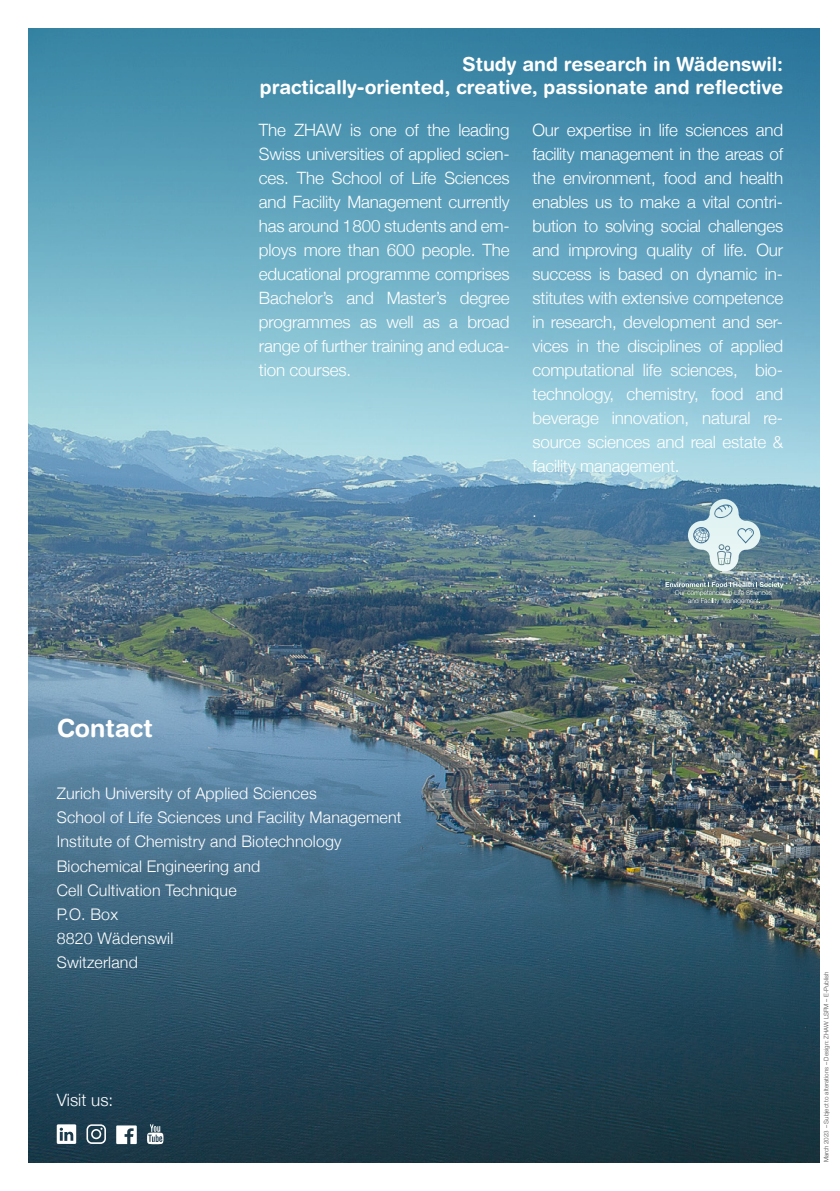
<style>
.page{position:relative;width:840px;height:1191px;background:#fff}
.page>*{position:absolute;margin:0;border:0;box-sizing:border-box;transform-origin:0 0}
.t1{font:700 25px "Helvetica Rounded LT Std";color:#fff}
.t2{font:700 19.4px/23.6px "Helvetica Rounded LT Std";color:#fff;text-align:right}
.t3{font:300 17px/24px "Helvetica Neue";letter-spacing:-.01em;color:#fff;text-align:justify}
.t4{font:300 16px/24px "Helvetica Neue";letter-spacing:.01em;color:#fff}
.t5{font:300 15px "Helvetica Neue";color:#fff}
.t6{font:300 6.2px "Helvetica Neue";color:#474847}
</style>
<div class="page">
<img style="left:28px;top:714px;width:791px;height:448px">
<svg style="left:147px;top:1124px;width:16px;height:20px"></svg>
<svg style="left:57px;top:1124px;width:19px;height:20px"></svg>
<svg style="left:86px;top:1124px;width:20px;height:20px"></svg>
<svg style="left:116px;top:1125px;width:21px;height:19px"></svg>
<img style="left:28px;top:28px;width:791px;height:686px">
<p class="t2" style="left:260px;top:52px;width:524px">Study and research in Wädenswil:<br>practically-oriented, creative, passionate and reflective</p>
<p class="t3" style="left:259px;top:116px;width:252px">The ZHAW is one of the leading Swiss universities of applied scien‑ ces. The School of Life Sciences and Facility Management currently has around 1800 students and em‑ ploys more than 600 people. The educational programme comprises Bachelor’s and Master’s degree programmes as well as a broad range of further training and educa‑ tion courses.</p>
<p class="t3" style="left:532px;top:116px;width:252px">Our expertise in life sciences and facility management in the areas of the environment, food and health enables us to make a vital contri‑ bution to solving social challenges and improving quality of life. Our success is based on dynamic in‑ stitutes with extensive competence in research, development and ser‑ vices in the disciplines of applied computational life sciences, bio‑ technology, chemistry, food and beverage innovation, natural re‑ source sciences and real estate &amp; facility management.</p>
<p class="t5" style="left:532px;top:499px;width:6px">.</p>
<h1 class="t1" style="left:57px;top:713px;width:97px">Contact</h1>
<p class="t4" style="left:57px;top:780px;width:346px">Zurich University of Applied Sciences<br>School of Life Sciences und Facility Management<br>Institute of Chemistry and Biotechnology<br>Biochemical Engineering and<br>Cell Cultivation Technique<br>P.O. Box<br>8820 Wädenswil<br>Switzerland</p>
<p class="t3" style="left:57px;top:1086px;width:58px">Visit us:</p>
<p class="t6" style="left:820px;top:1162px;width:192px;rotate:-90deg">March 2023 – Subject to alterations – Design: ZHAW LSFM – E-Publish</p>
</div>
